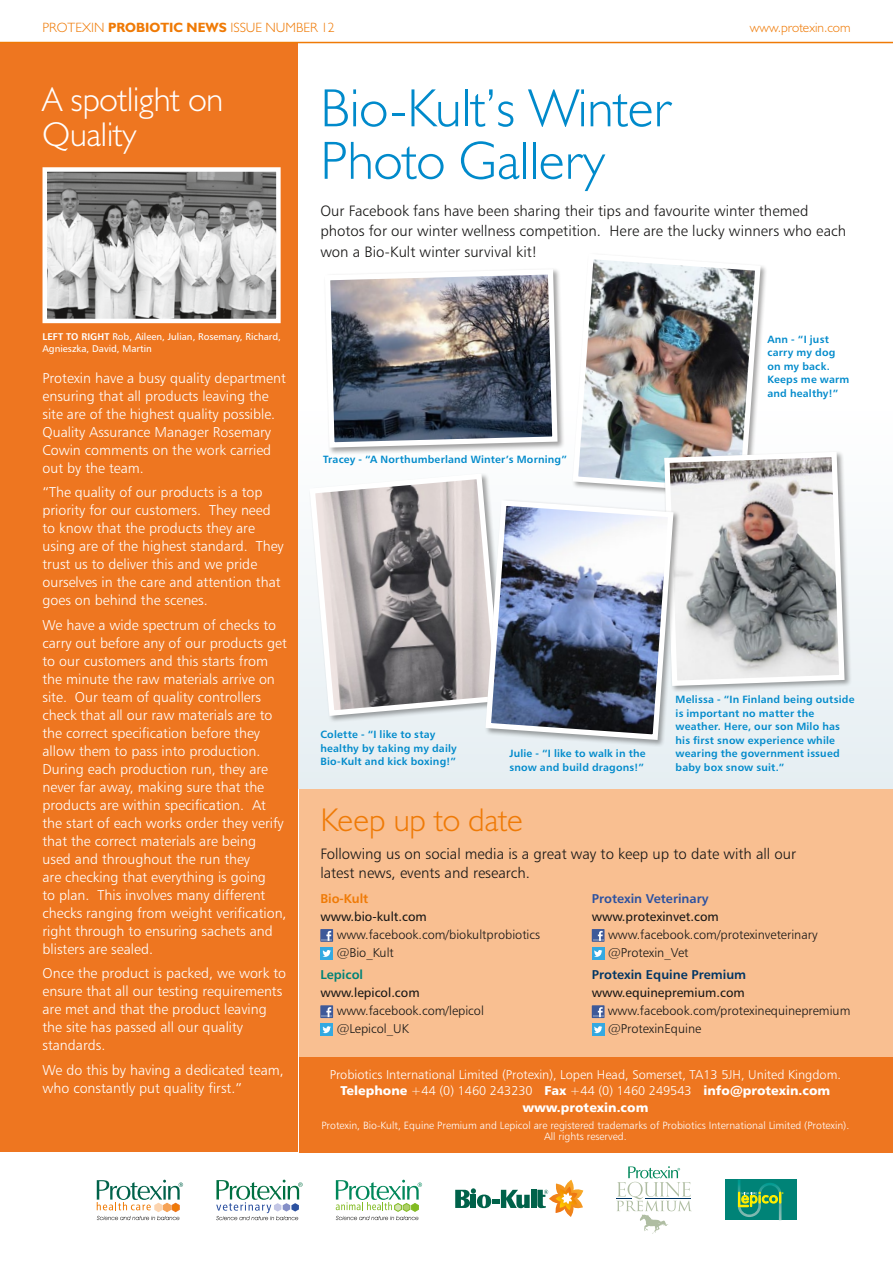
<style>
.page{position:relative;width:893px;height:1263px;background:#fff}
.page>*{position:absolute;margin:0;border:0;box-sizing:border-box;transform-origin:0 0}
.t1{font:300 54px/52.5px "Humanist 521 BT";color:#008acb}
.t2{font:300 34.5px/34.5px "Humanist 521 BT";color:#fff}
.t3{font:300 33px "Humanist 521 BT";color:#ef7a06}
.t4{font:15px/20.7px "Humanist 777 BT Light B";color:#181716}
.t5{font:14.25px/18px "Humanist 777 BT Light B";color:#fff}
.t6{font:300 13.5px "Humanist 521 BT";color:#ef7a06}
.t7{font:12.75px/18px "Humanist 777 BT Light B";color:#181716}
.t8{font:12.75px/16.5px "Humanist 777 BT Light B";color:#fff;text-align:center}
.t9{font:12.75px "Humanist 777 BT Roman B";color:#181716}
.t10{font:12.75px "Humanist 777 BT Bold B";color:#003564}
.t11{font:12.75px "Humanist 777 BT Bold B";color:#2c51a0}
.t12{font:12.75px "Humanist 777 BT Black B";color:#fff}
.t13{font:12.75px "Humanist 777 BT Bold B";color:#ef7a06}
.t14{font:12.75px "Humanist 777 BT Bold B";color:#008377}
.t15{font:10.5px/13.5px "Humanist 777 BT Bold B";letter-spacing:.02em;color:#008acb}
.t16{font:10.5px/10.5px "Humanist 777 BT Light B";color:#fff;text-align:center}
.t17{font:9.75px/12px "Humanist 777 BT Roman B";color:#fff}
.s1{font-weight:700}
.s2{font-family:"Humanist 777 BT Bold B"}
.s3{font-family:"Humanist 777 BT Black B"}
</style>
<div class="page">
<div style="left:289px;top:42px;width:604px;height:747px;background:linear-gradient(to bottom,#fff,#ebf2f5)"></div>
<div style="left:571px;top:253px;width:197px;height:248px;background:#181716;opacity:.4"></div>
<img style="left:570px;top:251px;width:193px;height:245px">
<div style="left:663px;top:451px;width:189px;height:242px;background:#181716;opacity:.4"></div>
<svg style="left:661px;top:449px;width:186px;height:240px"></svg>
<div style="left:0;top:43px;width:298px;height:1109px;background:#ee7620"></div>
<div style="left:300px;top:1057px;width:593px;height:95px;background:#ee7620"></div>
<div style="left:300px;top:789px;width:593px;height:268px;background:#f9bf91"></div>
<hr style="left:0;top:42px;width:893px;height:1px;background:#ef7a06">
<div style="left:323px;top:267px;width:242px;height:188px;background:#181716;opacity:.4"></div>
<img style="left:322px;top:266px;width:238px;height:184px">
<svg style="left:307px;top:471px;width:197px;height:248px;background:#b0acad"></svg>
<div style="left:484px;top:499px;width:197px;height:248px;background:#181716;opacity:.4"></div>
<svg style="left:483px;top:497px;width:193px;height:246px"></svg>
<img style="left:48px;top:172px;width:228px;height:146px">
<div style="left:43px;top:167px;width:238px;height:156px;border:4px solid #fff"></div>
<div style="left:320px;top:929px;width:13px;height:13px;background:#3d5999"></div>
<svg style="left:321px;top:931px;width:11px;height:10px"></svg>
<div style="left:320px;top:947px;width:13px;height:13px;background:#34a9e1"></div>
<svg style="left:322px;top:950px;width:9px;height:7px"></svg>
<div style="left:320px;top:1005px;width:13px;height:13px;background:#3d5999"></div>
<svg style="left:321px;top:1007px;width:11px;height:10px"></svg>
<div style="left:320px;top:1023px;width:13px;height:13px;background:#34a9e1"></div>
<svg style="left:322px;top:1026px;width:9px;height:7px"></svg>
<div style="left:592px;top:929px;width:12px;height:13px;background:#3d5999"></div>
<svg style="left:593px;top:931px;width:11px;height:10px"></svg>
<div style="left:592px;top:947px;width:12px;height:13px;background:#34a9e1"></div>
<svg style="left:594px;top:950px;width:8px;height:7px"></svg>
<div style="left:592px;top:1005px;width:12px;height:13px;background:#3d5999"></div>
<svg style="left:593px;top:1007px;width:11px;height:10px"></svg>
<div style="left:592px;top:1023px;width:12px;height:13px;background:#34a9e1"></div>
<svg style="left:594px;top:1026px;width:8px;height:7px"></svg>
<svg style="left:97px;top:1180px;width:86px;height:40px"></svg>
<svg style="left:336px;top:1180px;width:86px;height:40px"></svg>
<svg style="left:216px;top:1179px;width:87px;height:41px"></svg>
<div style="left:531px;top:1190px;width:5px;height:18px;background:#00624a"></div>
<svg style="left:455px;top:1188px;width:75px;height:20px"></svg>
<svg style="left:537px;top:1180px;width:46px;height:37px"></svg>
<svg style="left:616px;top:1166px;width:76px;height:68px"></svg>
<div style="left:725px;top:1179px;width:71px;height:41px;background:#008377"></div>
<svg style="left:738px;top:1180px;width:45px;height:40px"></svg>
<p class="t6" style="left:43px;top:19px;width:294px">Protexin <span class="s1">PROBIOTIC NEWS</span> Issue Number 12</p>
<p class="t6" style="left:750px;top:19px;width:102px">www.protexin.com</p>
<h2 class="t2" style="left:43px;top:82px;width:182px">A spotlight on<br>Quality</h2>
<p class="t17" style="left:43px;top:330px;width:240px"><span class="s2">left to right</span> Rob, Aileen, Julian, Rosemary, Richard,<br>Agnieszka, David, Martin</p>
<p class="t5" style="left:43px;top:369px;width:245px">Protexin have a busy quality department ensuring that all products leaving the site are of the highest quality possible.<br>Quality Assurance Manager Rosemary Cowin comments on the work carried out by the team.</p>
<p class="t5" style="left:43px;top:483px;width:243px">“The quality of our products is a top priority for our customers. They need to know that the products they are using are of the highest standard. They trust us to deliver this and we pride ourselves in the care and attention that goes on behind the scenes.</p>
<p class="t5" style="left:43px;top:616px;width:246px">We have a wide spectrum of checks to carry out before any of our products get to our customers and this starts from the minute the raw materials arrive on site. Our team of quality controllers check that all our raw materials are to the correct specification before they allow them to pass into production.<br>During each production run, they are never far away, making sure that the products are within specification. At the start of each works order they verify that the correct materials are being used and throughout the run they<br>are checking that everything is going<br>to plan. This involves many different checks ranging from weight verification, right through to ensuring sachets and blisters are sealed.</p>
<p class="t5" style="left:43px;top:964px;width:245px">Once the product is packed, we work to ensure that all our testing requirements are met and that the product leaving the site has passed all our quality standards.</p>
<p class="t5" style="left:43px;top:1060px;width:243px">We do this by having a dedicated team, who constantly put quality first.”</p>
<h1 class="t1" style="left:320px;top:81px;width:353px">Bio-Kult’s Winter<br>Photo Gallery</h1>
<p class="t4" style="left:320px;top:200px;width:527px">Our Facebook fans have been sharing their tips and favourite winter themed photos for our winter wellness competition. Here are the lucky winners who each won a Bio-Kult winter survival kit!</p>
<p class="t15" style="left:323px;top:452px;width:245px">Tracey - “A Northumberland Winter’s Morning”</p>
<p class="t15" style="left:767px;top:332px;width:83px">Ann - “I just carry my dog on my back.<br>Keeps me warm and healthy!”</p>
<p class="t15" style="left:320px;top:728px;width:138px">Colette - “I like to stay healthy by taking my daily<br>Bio-Kult and kick boxing!”</p>
<p class="t15" style="left:509px;top:747px;width:138px">Julie - “I like to walk in the snow and build dragons!”</p>
<p class="t15" style="left:676px;top:693px;width:180px">Melissa - “In Finland being outside is important no matter the weather. Here, our son Milo has his first snow experience while wearing the government issued baby box snow suit.”</p>
<h3 class="t3" style="left:320px;top:799px;width:204px">Keep up to date</h3>
<p class="t4" style="left:320px;top:843px;width:477px;line-height:19.5px">Following us on social media is a great way to keep up to date with all our latest news, events and research.</p>
<p class="t13" style="left:320px;top:890px;width:50px">Bio-Kult</p>
<p class="t9" style="left:320px;top:908px;width:108px">www.bio-kult.com</p>
<p class="t7" style="left:337px;top:925px;width:205px">www.facebook.com/biokultprobiotics @Bio_Kult</p>
<p class="t14" style="left:320px;top:966px;width:44px">Lepicol</p>
<p class="t9" style="left:320px;top:985px;width:101px">www.lepicol.com</p>
<p class="t7" style="left:337px;top:1001px;width:149px">www.facebook.com/lepicol @Lepicol_UK</p>
<p class="t11" style="left:592px;top:890px;width:118px">Protexin Veterinary</p>
<p class="t9" style="left:592px;top:908px;width:128px">www.protexinvet.com</p>
<p class="t7" style="left:608px;top:925px;width:211px">www.facebook.com/protexinveterinary @Protexin_Vet</p>
<p class="t10" style="left:592px;top:966px;width:156px">Protexin Equine Premium</p>
<p class="t9" style="left:592px;top:985px;width:155px">www.equinepremium.com</p>
<p class="t7" style="left:608px;top:1001px;width:244px">www.facebook.com/protexinequinepremium @ProtexinEquine</p>
<p class="t8" style="left:330px;top:1066px;width:513px">Probiotics I nternational Limited (Protexin), Lopen Head, Somerset, TA13 5JH, United Kingdom.<br><span class="s3">Telephone</span> +44 (0) 1460 243230 <span class="s3">Fax</span> +44 (0) 1460 249543 <span class="s3">info@protexin.com</span></p>
<p class="t12" style="left:522px;top:1099px;width:128px">www.protexin.com</p>
<p class="t16" style="left:321px;top:1120px;width:529px">Protexin, Bio-Kult, Equine Premium and Lepicol are registered trademarks of Probiotics International Limited (Protexin).<br>All rights reserved.</p>
</div>
